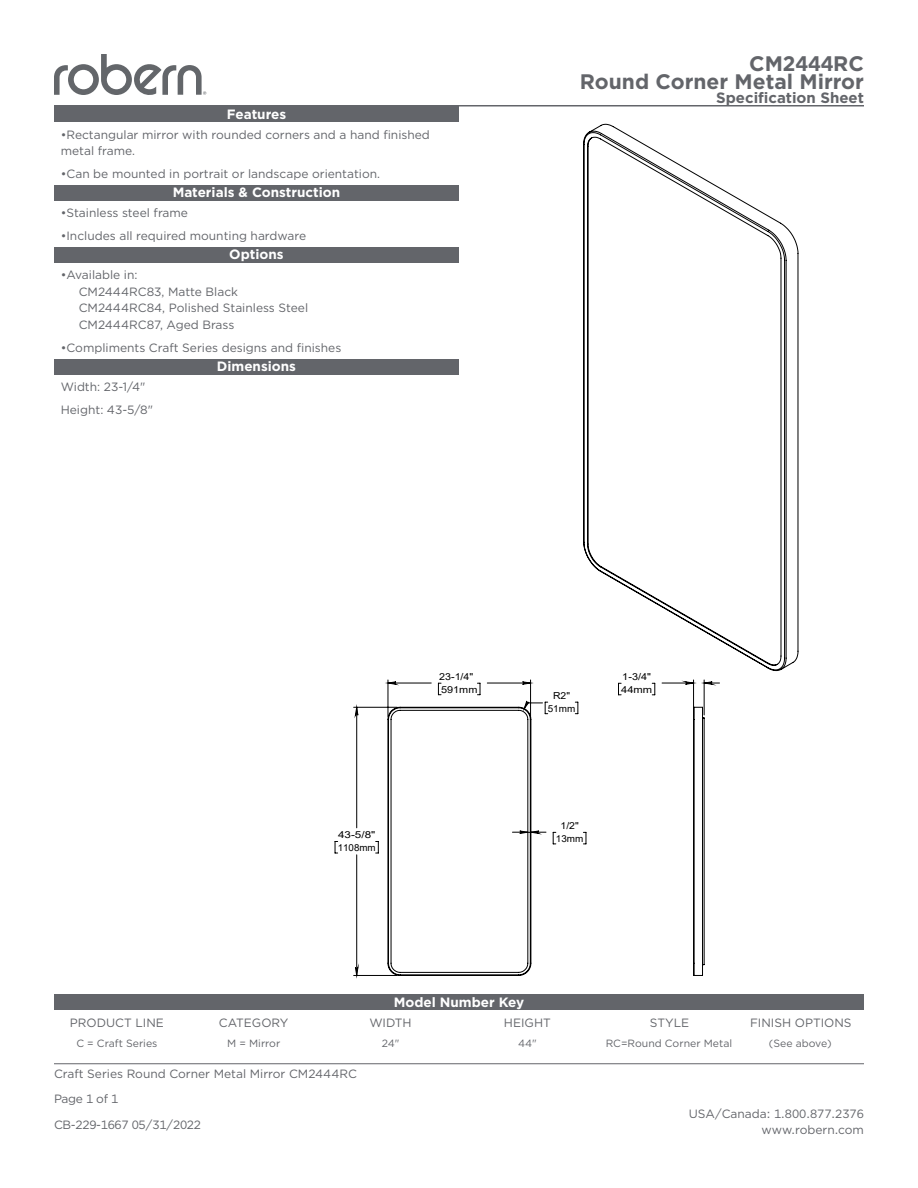
<style>
.page{position:relative;width:918px;height:1188px;background:#fff}
.page>*{position:absolute;margin:0;border:0;box-sizing:border-box;transform-origin:0 0}
.t1{font:700 21px "Gotham";color:#63656a}
.t2{font:700 15px "Gotham";color:#63656a}
.t3{font:700 13.5px "Gotham";color:#fff}
.PDFTITLE{font:12px/16.5px "Gotham";color:#63656a}
.PDFTITLE-2{font:12px "Gotham";letter-spacing:-.025em;color:#63656a}
.t4{font:10.5px "Gotham";color:#63656a}
.t5{font:9.6px/13.2px "Arial";color:#000;scale:1.22 1}
.t6{font:9.6px/13.2px "Arial";color:#000;scale:1.12 1}
.t7{font:9.6px/13.2px "Arial";color:#000;scale:1.14 1}
.t8{font:9.6px/13.2px "Arial";color:#000;text-align:center;scale:1.09 1}
.t9{font:9.6px/13.2px "Arial";color:#000;text-align:center;scale:1.08 1}
</style>
<div class="page">
<hr style="left:54px;top:1063px;width:810px;height:1px;background:#63656a">
<div style="left:54px;top:359px;width:405px;height:16px;background:#63656a"></div>
<div style="left:54px;top:247px;width:405px;height:16px;background:#63656a"></div>
<div style="left:54px;top:106px;width:405px;height:16px;background:#63656a"></div>
<div style="left:54px;top:185px;width:405px;height:16px;background:#63656a"></div>
<hr style="left:54px;top:105px;width:810px;height:1px;background:#63656a">
<div style="left:54px;top:994px;width:810px;height:16px;background:#63656a"></div>
<svg style="left:54px;top:54px;width:152px;height:41px"></svg>
<svg style="left:355px;top:682px;width:357px;height:293px"></svg>
<svg style="left:387px;top:707px;width:145px;height:269px"></svg>
<svg style="left:693px;top:706px;width:12px;height:270px"></svg>
<svg style="left:583px;top:124px;width:216px;height:547px"></svg>
<p class="t1" style="left:749px;top:49px;width:116px">CM2444RC</p>
<p class="t1" style="left:580px;top:68px;width:286px">Round Corner Metal Mirror</p>
<p class="t3" style="left:227px;top:105px;width:61px">Features</p>
<p class="PDFTITLE" style="left:61px;top:126px;width:371px">•Rectangular mirror with rounded corners and a hand finished metal frame.</p>
<p class="PDFTITLE" style="left:61px;top:165px;width:321px">•Can be mounted in portrait or landscape orientation.</p>
<p class="PDFTITLE" style="left:61px;top:204px;width:129px">•Stainless steel frame</p>
<p class="PDFTITLE" style="left:61px;top:227px;width:247px">•Includes all required mounting hardware</p>
<p class="t3" style="left:173px;top:184px;width:169px">Materials &amp; Construction</p>
<p class="t3" style="left:229px;top:246px;width:56px">Options</p>
<p class="PDFTITLE" style="left:61px;top:266px;width:78px">•Available in:</p>
<p class="PDFTITLE" style="left:79px;top:283px;width:161px">CM2444RC83, Matte Black</p>
<p class="PDFTITLE" style="left:79px;top:299px;width:231px">CM2444RC84, Polished Stainless Steel</p>
<p class="PDFTITLE" style="left:79px;top:316px;width:157px">CM2444RC87, Aged Brass</p>
<p class="PDFTITLE" style="left:61px;top:339px;width:282px">•Compliments Craft Series designs and finishes</p>
<p class="PDFTITLE" style="left:61px;top:379px;width:86px">Width: 23-1/4"</p>
<p class="PDFTITLE" style="left:61px;top:402px;width:94px">Height: 43-5/8"</p>
<p class="t3" style="left:217px;top:358px;width:81px">Dimensions</p>
<p class="t2" style="left:716px;top:87px;width:149px">Specification Sheet</p>
<p class="t6" style="left:439px;top:669px;width:36px">23-1/4"<br>591mm</p>
<p class="t9" style="left:548px;top:688px;width:27px">R2"<br>51mm</p>
<p class="t7" style="left:621px;top:670px;width:29px">1-3/4"<br>44mm</p>
<p class="t5" style="left:338px;top:828px;width:33px">43-5/8"<br>1108mm</p>
<p class="t8" style="left:556px;top:819px;width:27px">1/2"<br>13mm</p>
<p class="t3" style="left:394px;top:993px;width:132px">Model Number Key</p>
<p class="PDFTITLE" style="left:70px;top:1014px;width:95px">PRODUCT LINE</p>
<p class="PDFTITLE" style="left:219px;top:1014px;width:71px">CATEGORY</p>
<p class="PDFTITLE" style="left:369px;top:1014px;width:44px">WIDTH</p>
<p class="PDFTITLE" style="left:504px;top:1014px;width:48px">HEIGHT</p>
<p class="PDFTITLE" style="left:650px;top:1014px;width:41px">STYLE</p>
<p class="PDFTITLE" style="left:750px;top:1014px;width:103px">FINISH OPTIONS</p>
<p class="t4" style="left:76px;top:1037px;width:83px">C = Craft Series</p>
<p class="t4" style="left:227px;top:1037px;width:55px">M = Mirror</p>
<p class="t4" style="left:382px;top:1037px;width:19px">24"</p>
<p class="t4" style="left:518px;top:1037px;width:20px">44"</p>
<p class="t4" style="left:606px;top:1037px;width:128px">RC=Round Corner Metal</p>
<p class="t4" style="left:769px;top:1037px;width:64px">(See above)</p>
<p class="PDFTITLE" style="left:54px;top:1065px;width:304px">Craft Series Round Corner Metal Mirror CM2444RC</p>
<p class="PDFTITLE" style="left:54px;top:1091px;width:66px">Page 1 of 1</p>
<p class="PDFTITLE-2" style="left:54px;top:1117px;width:149px">CB-229-1667 05/31/2022</p>
<p class="PDFTITLE" style="left:689px;top:1105px;width:177px">USA/Canada: 1.800.877.2376</p>
<p class="PDFTITLE" style="left:762px;top:1121px;width:104px">www.robern.com</p>
</div>
